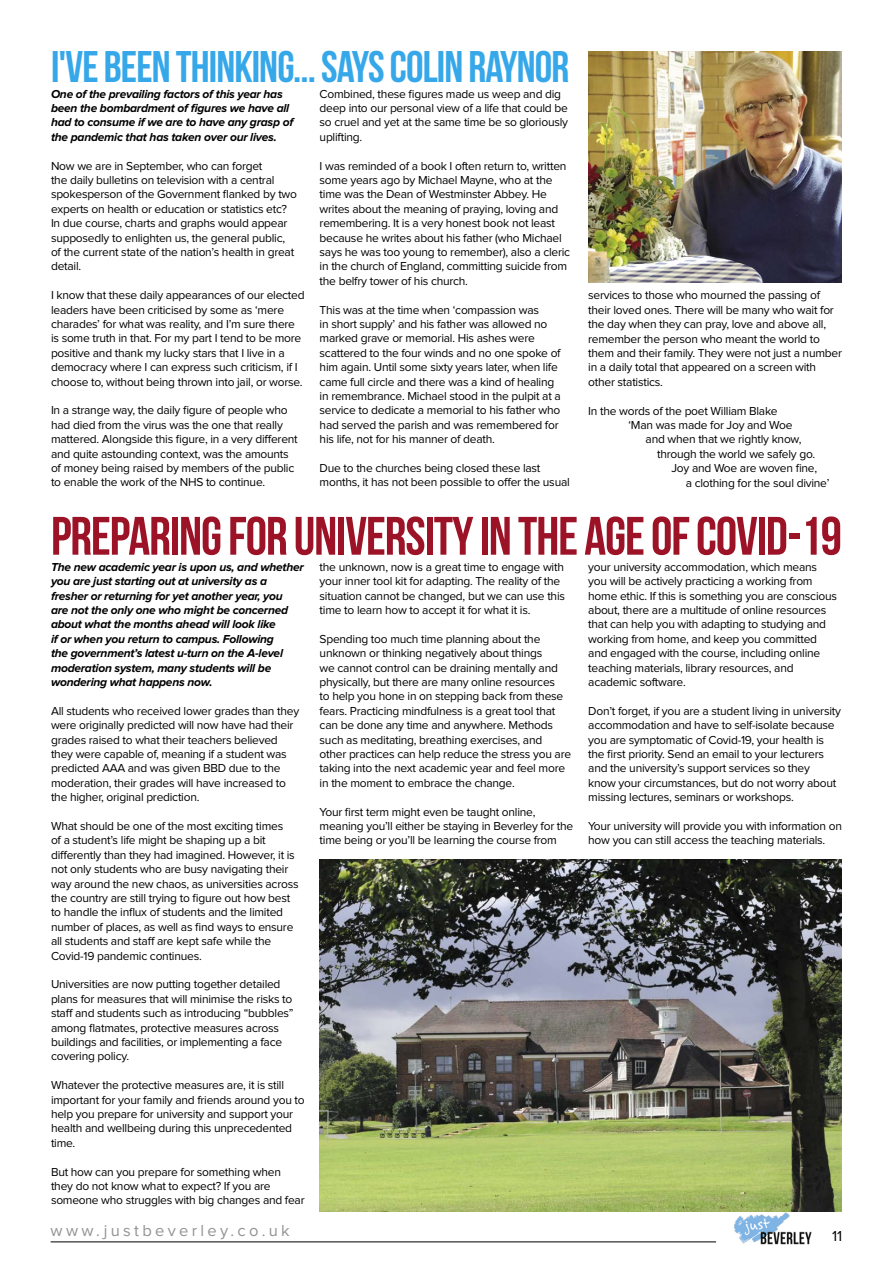
<style>
.page{position:relative;width:893px;height:1263px;background:#fff}
.page>*{position:absolute;margin:0;border:0;box-sizing:border-box;transform-origin:0 0}
.t1{font:54px "Bebas Neue";letter-spacing:-.02em;color:#9c1327}
.t2{font:44.25px "Bebas Neue";letter-spacing:-.02em;color:#36a7e9}
.t3{font:16.5px "Proxima Nova";letter-spacing:.2em;color:#939393}
.t4{font:15px "Proxima Nova";color:#000}
.t5{font:12px/14.4px "Proxima Nova";letter-spacing:-.02em;color:#000}
.t6{font:italic 700 12px/14.4px "Proxima Nova";letter-spacing:-.02em;color:#000}
</style>
<div class="page">
<img style="left:588px;top:51px;width:254px;height:231px">
<img style="left:320px;top:859px;width:522px;height:353px">
<hr style="left:51px;top:1241px;width:665px;height:1px;background:#000">
<img style="left:734px;top:1212px;width:78px;height:33px">
<h2 class="t2" style="left:51px;top:42px;width:520px">I'VE BEEN THINKING... SAYS COLIN RAYNOR</h2>
<p class="t5" style="left:320px;top:87px;width:250px">Combined, these figures made us weep and dig deep into our personal view of a life that could be so cruel and yet at the same time be so gloriously uplifting.</p>
<p class="t5" style="left:320px;top:159px;width:252px">I was reminded of a book I often return to, written some years ago by Michael Mayne, who at the time was the Dean of Westminster Abbey. He writes about the meaning of praying, loving and remembering. It is a very honest book not least because he writes about his father (who Michael says he was too young to remember), also a cleric in the church of England, committing suicide from the belfry tower of his church.</p>
<p class="t5" style="left:320px;top:303px;width:243px">This was at the time when ‘compassion was<br>in short supply’ and his father was allowed no marked grave or memorial. His ashes were scattered to the four winds and no one spoke of him again. Until some sixty years later, when life came full circle and there was a kind of healing in remembrance. Michael stood in the pulpit at a service to dedicate a memorial to his father who had served the parish and was remembered for his life, not for his manner of death.</p>
<p class="t5" style="left:320px;top:461px;width:252px">Due to the churches being closed these last months, it has not been possible to offer the usual</p>
<p class="t6" style="left:51px;top:87px;width:244px">One of the prevailing factors of this year has been the bombardment of figures we have all had to consume if we are to have any grasp of the pandemic that has taken over our lives.</p>
<p class="t5" style="left:51px;top:159px;width:248px">Now we are in September, who can forget<br>the daily bulletins on television with a central spokesperson of the Government flanked by two experts on health or education or statistics etc?<br>In due course, charts and graphs would appear supposedly to enlighten us, the general public, of the current state of the nation’s health in great detail.</p>
<p class="t5" style="left:51px;top:288px;width:255px">I know that these daily appearances of our elected leaders have been criticised by some as ‘mere charades’ for what was reality, and I’m sure there is some truth in that. For my part I tend to be more positive and thank my lucky stars that I live in a democracy where I can express such criticism, if I choose to, without being thrown into jail, or worse.</p>
<p class="t5" style="left:51px;top:404px;width:248px">In a strange way, the daily figure of people who had died from the virus was the one that really mattered. Alongside this figure, in a very different and quite astounding context, was the amounts of money being raised by members of the public to enable the work of the NHS to continue.</p>
<p class="t5" style="left:588px;top:289px;width:255px">services to those who mourned the passing of their loved ones. There will be many who wait for the day when they can pray, love and above all, remember the person who meant the world to them and their family. They were not just a number in a daily total that appeared on a screen with other statistics.</p>
<p class="t5" style="left:588px;top:404px;width:191px">In the words of the poet William Blake</p>
<p class="t5" style="left:628px;top:418px;width:166px">‘Man was made for Joy and Woe</p>
<p class="t5" style="left:646px;top:433px;width:157px">and when that we rightly know,</p>
<p class="t5" style="left:657px;top:447px;width:160px">through the world we safely go.</p>
<p class="t5" style="left:671px;top:461px;width:147px">Joy and Woe are woven fine,</p>
<p class="t5" style="left:686px;top:476px;width:145px">a clothing for the soul divine’</p>
<h1 class="t1" style="left:51px;top:506px;width:792px">PREPARING FOR UNIVERSITY IN THE AGE OF COVID-19</h1>
<p class="t5" style="left:320px;top:560px;width:247px">the unknown, now is a great time to engage with your inner tool kit for adapting. The reality of the situation cannot be changed, but we can use this time to learn how to accept it for what it is.</p>
<p class="t5" style="left:320px;top:632px;width:253px">Spending too much time planning about the unknown or thinking negatively about things<br>we cannot control can be draining mentally and physically, but there are many online resources<br>to help you hone in on stepping back from these fears. Practicing mindfulness is a great tool that can be done any time and anywhere. Methods such as meditating, breathing exercises, and other practices can help reduce the stress you are taking into the next academic year and feel more in the moment to embrace the change.</p>
<p class="t5" style="left:320px;top:805px;width:255px">Your first term might even be taught online, meaning you’ll either be staying in Beverley for the time being or you’ll be learning the course from</p>
<p class="t6" style="left:51px;top:560px;width:254px">The new academic year is upon us, and whether you are just starting out at university as a fresher or returning for yet another year, you<br>are not the only one who might be concerned about what the months ahead will look like<br>if or when you return to campus. Following<br>the government’s latest u-turn on the A-level moderation system, many students will be wondering what happens now.</p>
<p class="t5" style="left:51px;top:704px;width:250px">All students who received lower grades than they were originally predicted will now have had their grades raised to what their teachers believed they were capable of, meaning if a student was predicted AAA and was given BBD due to the moderation, their grades will have increased to the higher, original prediction.</p>
<p class="t5" style="left:51px;top:819px;width:249px">What should be one of the most exciting times<br>of a student’s life might be shaping up a bit differently than they had imagined. However, it is not only students who are busy navigating their way around the new chaos, as universities across the country are still trying to figure out how best to handle the influx of students and the limited number of places, as well as find ways to ensure all students and staff are kept safe while the Covid-19 pandemic continues.</p>
<p class="t5" style="left:51px;top:978px;width:244px">Universities are now putting together detailed plans for measures that will minimise the risks to staff and students such as introducing “bubbles” among flatmates, protective measures across buildings and facilities, or implementing a face covering policy.</p>
<p class="t5" style="left:51px;top:1078px;width:255px">Whatever the protective measures are, it is still important for your family and friends around you to help you prepare for university and support your health and wellbeing during this unprecedented time.</p>
<p class="t5" style="left:51px;top:1165px;width:255px">But how can you prepare for something when they do not know what to expect? If you are someone who struggles with big changes and fear</p>
<p class="t5" style="left:588px;top:560px;width:250px">your university accommodation, which means you will be actively practicing a working from home ethic. If this is something you are conscious about, there are a multitude of online resources that can help you with adapting to studying and working from home, and keep you committed and engaged with the course, including online teaching materials, library resources, and academic software.</p>
<p class="t5" style="left:588px;top:704px;width:254px">Don’t forget, if you are a student living in university accommodation and have to self-isolate because you are symptomatic of Covid-19, your health is the first priority. Send an email to your lecturers and the university’s support services so they<br>know your circumstances, but do not worry about missing lectures, seminars or workshops.</p>
<p class="t5" style="left:588px;top:819px;width:255px">Your university will provide you with information on how you can still access the teaching materials.</p>
<h3 class="t3" style="left:51px;top:1223px;width:241px">www.justbeverley.co.uk</h3>
<p class="t4" style="left:832px;top:1229px;width:12px">11</p>
</div>
